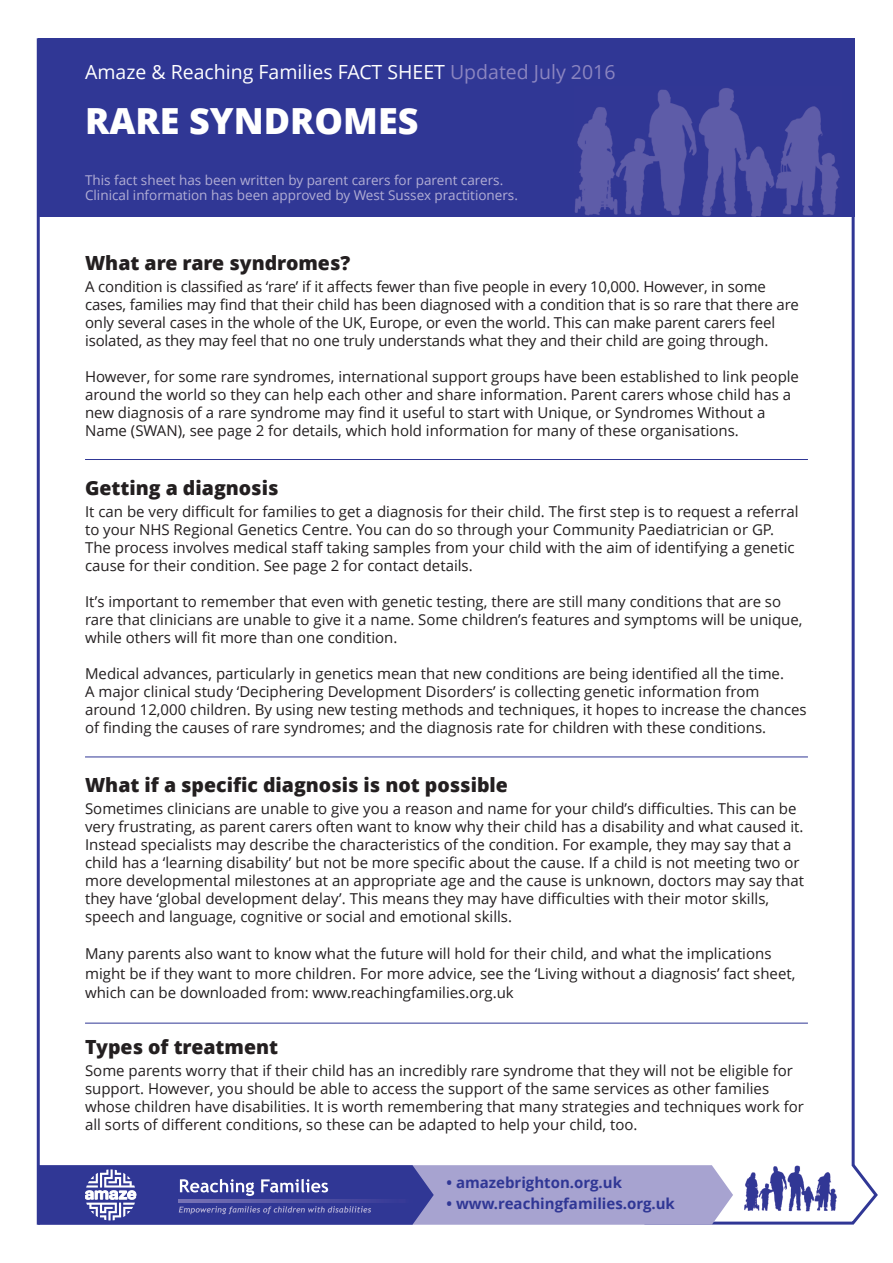
<style>
.page{position:relative;width:893px;height:1263px;background:#fff}
.page>*{position:absolute;margin:0;border:0;box-sizing:border-box;transform-origin:0 0}
.t1{font:800 36px "Open Sans";color:#fff}
.t2{font:800 19.5px "Open Sans";color:#231f20}
.t3{font:19.5px "Open Sans";color:#fff}
.t4{font:15px/18px "Open Sans";color:#231f20}
.t5{font:700 15px "Open Sans";color:#303795}
.t6{font:13.5px/15px "Open Sans";color:#b2aed5}
.s1{color:#8b85c0}
</style>
<div class="page">
<div style="left:38px;top:38px;width:817px;height:179px;background:#303795"></div>
<img style="left:574px;top:107px;width:67px;height:109px">
<svg style="left:641px;top:88px;width:237px;height:1137px"></svg>
<img style="left:744px;top:1165px;width:94px;height:49px">
<hr style="left:37px;top:38px;width:3px;height:1187px;background:#303795">
<svg style="left:38px;top:1165px;width:695px;height:60px;background:#7071b4"></svg>
<hr style="left:85px;top:459px;width:723px;height:1px;background:#303795">
<hr style="left:85px;top:756px;width:723px;height:1px;background:#303795">
<hr style="left:85px;top:1023px;width:723px;height:1px;background:#303795">
<h2 class="t3" style="left:85px;top:58px;width:532px">Amaze &amp; Reaching Families FAct Sheet <span class="s1">Updated July 2016</span></h2>
<h1 class="t1" style="left:85px;top:95px;width:335px">rare syndromes</h1>
<p class="t6" style="left:85px;top:172px;width:434px">this fact sheet has been written by parent carers for parent carers. clinical information has been approved by West Sussex practitioners.</p>
<h2 class="t2" style="left:85px;top:249px;width:267px">What are rare syndromes?</h2>
<p class="t4" style="left:85px;top:277px;width:715px">A condition is classified as ‘rare’ if it affects fewer than five people in every 10,000. however, in some cases, families may find that their child has been diagnosed with a condition that is so rare that there are only several cases in the whole of the UK, europe, or even the world. this can make parent carers feel isolated, as they may feel that no one truly understands what they and their child are going through.</p>
<p class="t4" style="left:85px;top:367px;width:715px">however, for some rare syndromes, international support groups have been established to link people around the world so they can help each other and share information. Parent carers whose child has a new diagnosis of a rare syndrome may find it useful to start with Unique, or Syndromes Without a Name (SWAN), see page 2 for details, which hold information for many of these organisations.</p>
<h2 class="t2" style="left:85px;top:474px;width:195px">Getting a diagnosis</h2>
<p class="t4" style="left:85px;top:502px;width:715px">It can be very difficult for families to get a diagnosis for their child. the first step is to request a referral to your NhS Regional Genetics centre. You can do so through your community Paediatrician or GP. the process involves medical staff taking samples from your child with the aim of identifying a genetic cause for their condition. See page 2 for contact details.</p>
<p class="t4" style="left:85px;top:592px;width:719px">It’s important to remember that even with genetic testing, there are still many conditions that are so rare that clinicians are unable to give it a name. Some children’s features and symptoms will be unique, while others will fit more than one condition.</p>
<p class="t4" style="left:85px;top:664px;width:723px">Medical advances, particularly in genetics mean that new conditions are being identified all the time.<br>A major clinical study ‘Deciphering Development Disorders’ is collecting genetic information from around 12,000 children. By using new testing methods and techniques, it hopes to increase the chances of finding the causes of rare syndromes; and the diagnosis rate for children with these conditions.</p>
<h2 class="t2" style="left:85px;top:771px;width:424px">What if a specific diagnosis is not possible</h2>
<p class="t4" style="left:85px;top:799px;width:720px">Sometimes clinicians are unable to give you a reason and name for your child’s difficulties. this can be very frustrating, as parent carers often want to know why their child has a disability and what caused it.<br>Instead specialists may describe the characteristics of the condition. For example, they may say that a child has a ‘learning disability’ but not be more specific about the cause. If a child is not meeting two or more developmental milestones at an appropriate age and the cause is unknown, doctors may say that they have ‘global development delay’. this means they may have difficulties with their motor skills, speech and language, cognitive or social and emotional skills.</p>
<p class="t4" style="left:85px;top:944px;width:712px;line-height:19.5px">Many parents also want to know what the future will hold for their child, and what the implications might be if they want to more children. For more advice, see the ‘Living without a diagnosis’ fact sheet, which can be downloaded from: www.reachingfamilies.org.uk</p>
<h2 class="t2" style="left:85px;top:1033px;width:195px">Types of treatment</h2>
<p class="t4" style="left:85px;top:1061px;width:720px">Some parents worry that if their child has an incredibly rare syndrome that they will not be eligible for support. however, you should be able to access the support of the same services as other families whose children have disabilities. It is worth remembering that many strategies and techniques work for all sorts of different conditions, so these can be adapted to help your child, too.</p>
<p class="t5" style="left:446px;top:1172px;width:177px">• amazebrighton.org.uk</p>
<p class="t5" style="left:446px;top:1193px;width:230px">• www.reachingfamilies.org.uk</p>
</div>
